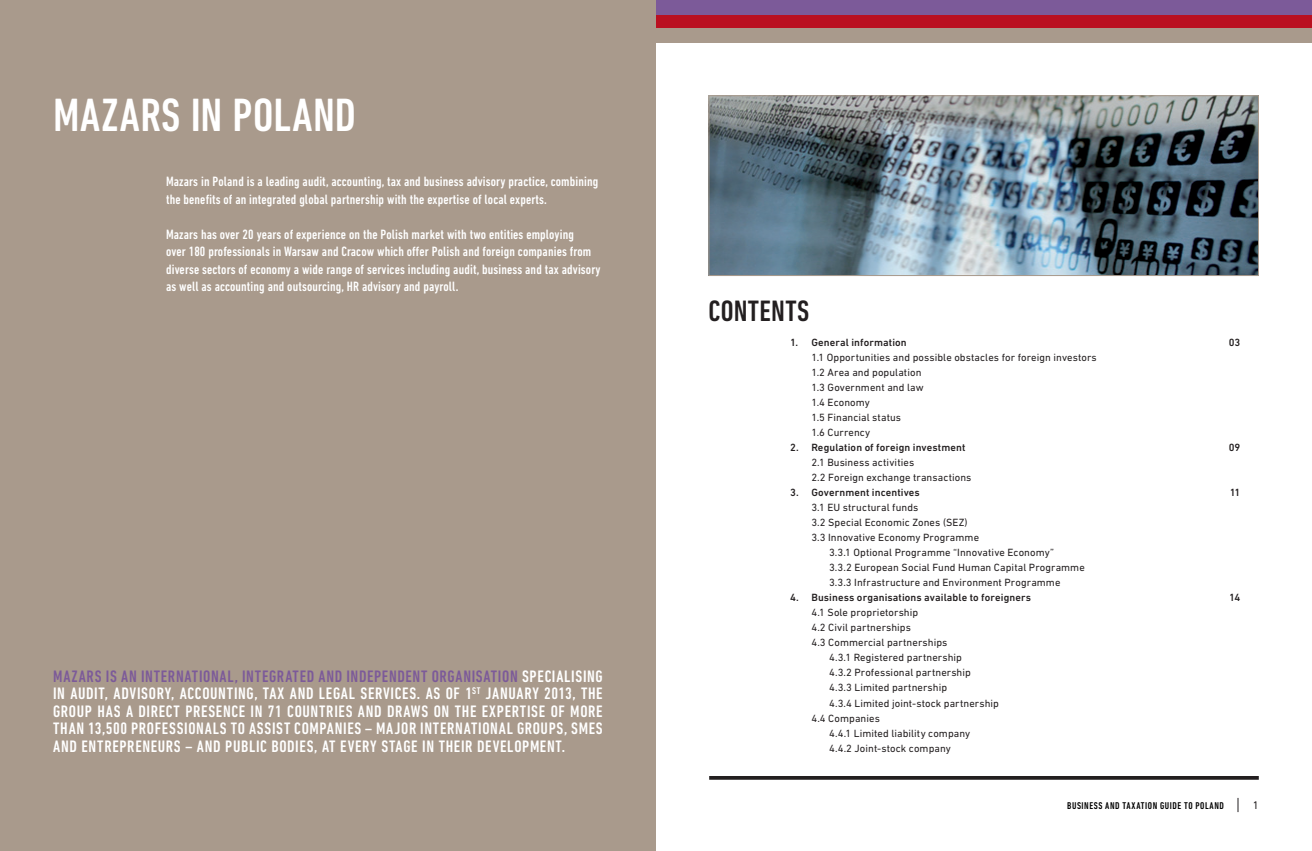
<style>
.page{position:relative;width:1312px;height:851px;background:#fff}
.page>*{position:absolute;margin:0;border:0;box-sizing:border-box;transform-origin:0 0}
.t1{font:500 condensed 47.5px "DIN Next LT Pro";letter-spacing:.005em;color:#fff}
.t2{font:500 condensed 30px "DIN Next LT Pro";color:#231f20}
.t3{font:500 condensed 16.88px/17.5px "DIN Next LT Pro";letter-spacing:.04em;color:#fff;text-align:justify}
.t4{font:500 condensed 13.75px/17.5px "DIN Next LT Pro";letter-spacing:.01em;color:#fff}
.t5{font:11.25px "DIN Next LT Pro";color:#231f20}
.t6{font:10.62px/15px "DIN Next LT Pro";letter-spacing:.01em;color:#231f20}
.t7{font:500 10.62px "DIN Next LT Pro";letter-spacing:.01em;color:#231f20}
.t8{font:500 condensed 10px "DIN Next LT Pro";letter-spacing:.055em;color:#000}
.s1{color:#7c5a99}
</style>
<div class="page">
<div style="left:0;top:0;width:656px;height:850px;background:#a99a8c"></div>
<div style="left:656px;top:28px;width:655px;height:14px;background:#a99a8c"></div>
<div style="left:656px;top:14px;width:655px;height:14px;background:#ba1021"></div>
<div style="left:656px;top:0;width:655px;height:14px;background:#7c5a99"></div>
<img style="left:710px;top:97px;width:546px;height:177px">
<div style="left:708px;top:95px;width:550px;height:181px;border:1px solid #a99a8c"></div>
<hr style="left:709px;top:776px;width:549px;height:3px;background:#231f20">
<svg style="left:1237px;top:798px;width:1px;height:14px"></svg>
<h1 class="t1" style="left:53px;top:88px;width:22px">mazars</h1>
<h1 class="t1" style="left:191px;top:88px;width:166px">in POLAND</h1>
<p class="t4" style="left:166px;top:173px;width:433px">Mazars in Poland is a leading audit, accounting, tax and business advisory practice, combining the benefits of an integrated global partnership with the expertise of local experts.</p>
<p class="t4" style="left:166px;top:225px;width:436px">Mazars has over 20 years of experience on the Polish market with two entities employing<br>over 180 professionals in Warsaw and Cracow which offer Polish and foreign companies from diverse sectors of economy a wide range of services including audit, business and tax advisory as well as accounting and outsourcing, HR advisory and payroll.</p>
<p class="t3" style="left:53px;top:667px;width:551px"><span class="s1">MAZARS IS AN INTERNATIONAL, INTEGRATED AND INDEPENDENT ORGANISATION</span> SPECIALISING IN AUDIT, ADVISORY, ACCOUNTING, TAX AND LEGAL SERVICES. AS OF 1<sup>ST</sup> JANUARY 2013, THE GROUP HAS A DIRECT PRESENCE IN 71 COUNTRIES AND DRAWS ON THE EXPERTISE OF MORE THAN 13,500 PROFESSIONALS TO ASSIST COMPANIES – MAJOR INTERNATIONAL GROUPS, SMES AND ENTREPRENEURS – AND PUBLIC BODIES, AT EVERY STAGE IN THEIR DEVELOPMENT.</p>
<h2 class="t2" style="left:708px;top:293px;width:26px">contents</h2>
<p class="t7" style="left:790px;top:336px;width:118px">1. General information</p>
<p class="t7" style="left:1228px;top:336px;width:13px">03</p>
<p class="t6" style="left:811px;top:350px;width:287px">1.1 Opportunities and possible obstacles for foreign investors<br>1.2 Area and population<br>1.3 Government and law<br>1.4 Economy<br>1.5 Financial status<br>1.6 Currency</p>
<p class="t7" style="left:790px;top:441px;width:177px">2. Regulation of foreign investment</p>
<p class="t7" style="left:1228px;top:441px;width:13px">09</p>
<p class="t6" style="left:811px;top:455px;width:162px">2.1 Business activities<br>2.2 Foreign exchange transactions</p>
<p class="t7" style="left:790px;top:486px;width:131px">3. Government incentives</p>
<p class="t7" style="left:1229px;top:486px;width:12px">11</p>
<p class="t6" style="left:811px;top:500px;width:108px">3.1 EU structural funds</p>
<p class="t6" style="left:811px;top:515px;width:158px">3.2 Special Economic Zones (SEZ)</p>
<p class="t6" style="left:811px;top:530px;width:169px">3.3 Innovative Economy Programme</p>
<p class="t6" style="left:829px;top:545px;width:226px">3.3.1 Optional Programme “Innovative Economy”</p>
<p class="t6" style="left:829px;top:560px;width:257px">3.3.2 European Social Fund Human Capital Programme</p>
<p class="t6" style="left:829px;top:575px;width:233px">3.3.3 Infrastructure and Environment Programme</p>
<p class="t7" style="left:790px;top:591px;width:242px">4. Business organisations available to foreigners</p>
<p class="t7" style="left:1228px;top:591px;width:13px">14</p>
<p class="t6" style="left:811px;top:605px;width:108px">4.1 Sole proprietorship</p>
<p class="t6" style="left:811px;top:620px;width:101px">4.2 Civil partnerships</p>
<p class="t6" style="left:811px;top:635px;width:137px">4.3 Commercial partnerships</p>
<p class="t6" style="left:829px;top:650px;width:134px">4.3.1 Registered partnership</p>
<p class="t6" style="left:829px;top:665px;width:143px">4.3.2 Professional partnership</p>
<p class="t6" style="left:829px;top:680px;width:119px">4.3.3 Limited partnership</p>
<p class="t6" style="left:829px;top:695px;width:171px">4.3.4 Limited joint-stock partnership</p>
<p class="t6" style="left:811px;top:710px;width:70px">4.4 Companies</p>
<p class="t6" style="left:829px;top:725px;width:143px">4.4.1 Limited liability company</p>
<p class="t6" style="left:829px;top:740px;width:123px">4.4.2 Joint-stock company</p>
<p class="t8" style="left:1066px;top:799px;width:158px">BUSINESS AND TAXATION GUIDE TO POLAND</p>
<p class="t5" style="left:1252px;top:798px;width:8px">1</p>
</div>
